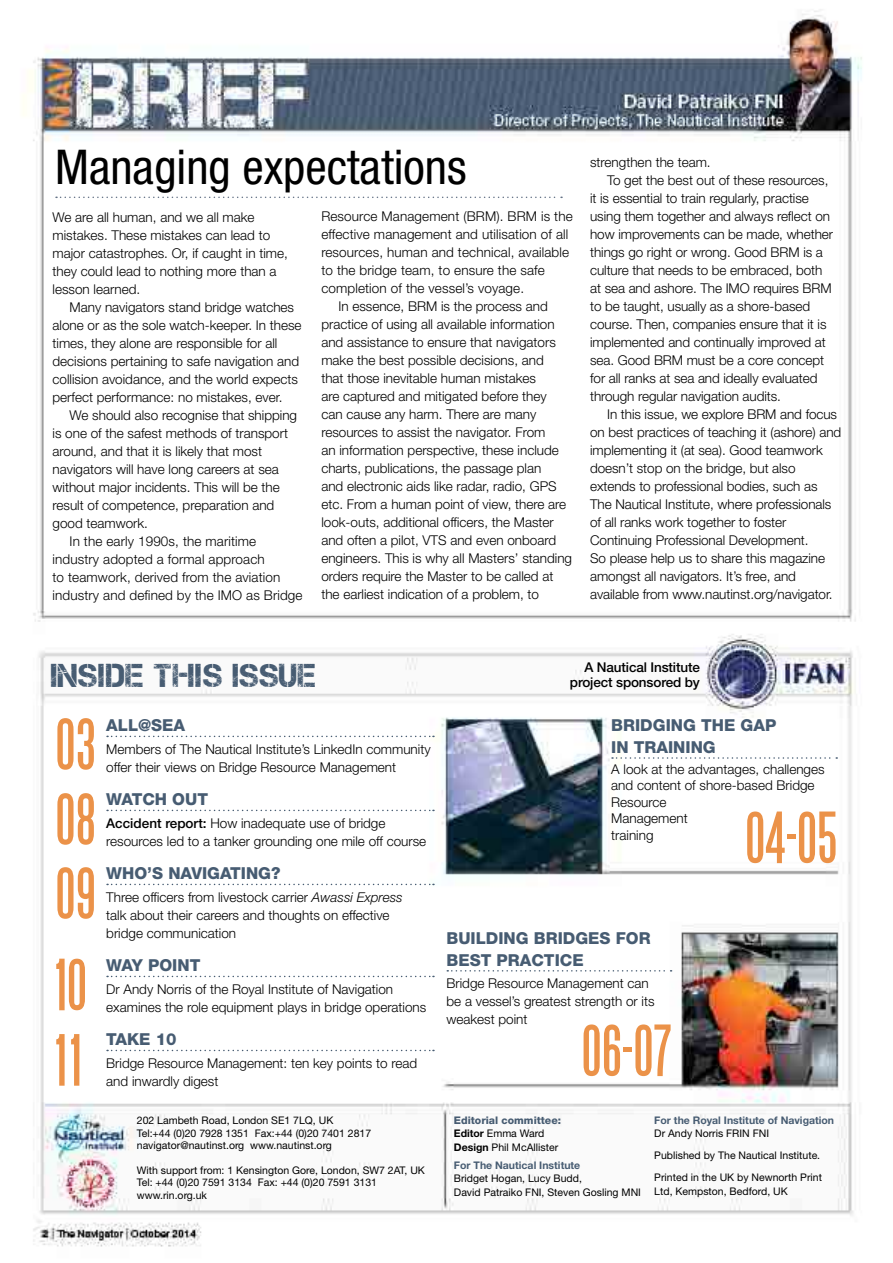
<style>
.page{position:relative;width:893px;height:1263px;background:#fff}
.page>*{position:absolute;margin:0;border:0;box-sizing:border-box;transform-origin:0 0}
.t1{font:64.5px/74.6px "Steelfish";color:#eb9249;text-align:justify;scale:1.04 1}
.t2{font:condensed 48px "Helvetica Neue LT Std";color:#000}
.t3{font:33px "Captureit";letter-spacing:.01em;color:#475c72}
.t4{font:800 16.5px/21.6px "Helvetica Neue LT Std";color:#475c72}
.t5{font:300 13.5px/18px "Helvetica Neue LT Std";color:#000}
.t6{font:500 13.5px/15px "Helvetica Neue LT Std";letter-spacing:-.01em;color:#000;text-align:right}
.t7{font:10.5px/12.8px "Helvetica Neue LT Std";color:#000}
.t8{font:700 10.5px "Helvetica Neue LT Std";color:#475c72}
.s1{font-weight:500}
.s2{font-style:italic}
.s3{font-weight:800;color:#475c72}
.s4{font-weight:700}
</style>
<div class="page">
<img style="left:23px;top:9px;width:839px;height:1238px">
<svg style="left:56px;top:197px;width:506px;height:1px"></svg>
<svg style="left:107px;top:736px;width:327px;height:1px"></svg>
<svg style="left:107px;top:810px;width:327px;height:1px"></svg>
<svg style="left:107px;top:884px;width:327px;height:1px"></svg>
<svg style="left:107px;top:976px;width:327px;height:1px"></svg>
<svg style="left:107px;top:1050px;width:327px;height:1px"></svg>
<svg style="left:612px;top:757px;width:225px;height:2px"></svg>
<svg style="left:447px;top:970px;width:225px;height:1px"></svg>
<h2 class="t2" style="left:55px;top:139px;width:413px">Managing expectations</h2>
<p class="t5" style="left:53px;top:207px;width:237px">We are all human, and we all make mistakes. These mistakes can lead to major catastrophes. Or, if caught in time, they could lead to nothing more than a lesson learned.</p>
<p class="t5" style="left:53px;top:297px;width:251px;text-indent:17px">Many navigators stand bridge watches alone or as the sole watch-keeper. In these times, they alone are responsible for all decisions pertaining to safe navigation and collision avoidance, and the world expects perfect performance: no mistakes, ever.</p>
<p class="t5" style="left:70px;top:405px;width:229px">We should also recognise that shipping</p>
<p class="t5" style="left:53px;top:423px;width:237px">is one of the safest methods of transport</p>
<p class="t5" style="left:53px;top:441px;width:211px">around, and that it is likely that most</p>
<p class="t5" style="left:53px;top:459px;width:228px">navigators will have long careers at sea</p>
<p class="t5" style="left:53px;top:477px;width:229px">without major incidents. This will be the</p>
<p class="t5" style="left:53px;top:495px;width:223px">result of competence, preparation and</p>
<p class="t5" style="left:53px;top:513px;width:97px">good teamwork.</p>
<p class="t5" style="left:70px;top:531px;width:188px">In the early 1990s, the maritime</p>
<p class="t5" style="left:53px;top:549px;width:214px">industry adopted a formal approach</p>
<p class="t5" style="left:53px;top:567px;width:229px">to teamwork, derived from the aviation</p>
<p class="t5" style="left:53px;top:585px;width:252px">industry and defined by the IMO as Bridge</p>
<p class="t5" style="left:321px;top:207px;width:253px">Resource Management (BRM). BRM is the</p>
<p class="t5" style="left:321px;top:225px;width:248px">effective management and utilisation of all</p>
<p class="t5" style="left:321px;top:243px;width:249px">resources, human and technical, available</p>
<p class="t5" style="left:321px;top:261px;width:225px">to the bridge team, to ensure the safe</p>
<p class="t5" style="left:321px;top:279px;width:204px">completion of the vessel’s voyage.</p>
<p class="t5" style="left:338px;top:297px;width:211px">In essence, BRM is the process and</p>
<p class="t5" style="left:321px;top:315px;width:235px">practice of using all available information</p>
<p class="t5" style="left:321px;top:333px;width:236px">and assistance to ensure that navigators</p>
<p class="t5" style="left:321px;top:351px;width:224px">make the best possible decisions, and</p>
<p class="t5" style="left:321px;top:369px;width:216px">that those inevitable human mistakes</p>
<p class="t5" style="left:321px;top:387px;width:227px">are captured and mitigated before they</p>
<p class="t5" style="left:321px;top:405px;width:217px">can cause any harm. There are many</p>
<p class="t5" style="left:321px;top:423px;width:226px">resources to assist the navigator. From</p>
<p class="t5" style="left:321px;top:441px;width:239px">an information perspective, these include</p>
<p class="t5" style="left:321px;top:459px;width:222px">charts, publications, the passage plan</p>
<p class="t5" style="left:321px;top:477px;width:237px">and electronic aids like radar, radio, GPS</p>
<p class="t5" style="left:321px;top:495px;width:246px">etc. From a human point of view, there are</p>
<p class="t5" style="left:321px;top:513px;width:234px">look-outs, additional officers, the Master</p>
<p class="t5" style="left:321px;top:531px;width:236px">and often a pilot, VTS and even onboard</p>
<p class="t5" style="left:321px;top:549px;width:252px">engineers. This is why all Masters’ standing</p>
<p class="t5" style="left:321px;top:567px;width:234px">orders require the Master to be called at</p>
<p class="t5" style="left:321px;top:585px;width:219px">the earliest indication of a problem, to</p>
<p class="t5" style="left:590px;top:153px;width:122px">strengthen the team.</p>
<p class="t5" style="left:607px;top:171px;width:223px">To get the best out of these resources,</p>
<p class="t5" style="left:590px;top:189px;width:220px">it is essential to train regularly, practise</p>
<p class="t5" style="left:590px;top:207px;width:241px">using them together and always reflect on</p>
<p class="t5" style="left:590px;top:225px;width:244px">how improvements can be made, whether</p>
<p class="t5" style="left:590px;top:243px;width:234px">things go right or wrong. Good BRM is a</p>
<p class="t5" style="left:590px;top:261px;width:234px">culture that needs to be embraced, both</p>
<p class="t5" style="left:590px;top:279px;width:243px">at sea and ashore. The IMO requires BRM</p>
<p class="t5" style="left:590px;top:297px;width:222px">to be taught, usually as a shore-based</p>
<p class="t5" style="left:590px;top:315px;width:238px">course. Then, companies ensure that it is</p>
<p class="t5" style="left:590px;top:333px;width:237px">implemented and continually improved at</p>
<p class="t5" style="left:590px;top:351px;width:235px">sea. Good BRM must be a core concept</p>
<p class="t5" style="left:590px;top:369px;width:229px">for all ranks at sea and ideally evaluated</p>
<p class="t5" style="left:590px;top:387px;width:192px">through regular navigation audits.</p>
<p class="t5" style="left:607px;top:405px;width:231px">In this issue, we explore BRM and focus</p>
<p class="t5" style="left:590px;top:423px;width:253px">on best practices of teaching it (ashore) and</p>
<p class="t5" style="left:590px;top:441px;width:234px">implementing it (at sea). Good teamwork</p>
<p class="t5" style="left:590px;top:459px;width:207px">doesn’t stop on the bridge, but also</p>
<p class="t5" style="left:590px;top:477px;width:229px">extends to professional bodies, such as</p>
<p class="t5" style="left:590px;top:495px;width:243px">The Nautical Institute, where professionals</p>
<p class="t5" style="left:590px;top:513px;width:198px">of all ranks work together to foster</p>
<p class="t5" style="left:590px;top:531px;width:220px">Continuing Professional Development.</p>
<p class="t5" style="left:590px;top:549px;width:236px">So please help us to share this magazine</p>
<p class="t5" style="left:590px;top:567px;width:207px">amongst all navigators. It’s free, and</p>
<p class="t5" style="left:590px;top:585px;width:244px">available from www.nautinst.org/navigator.</p>
<h3 class="t3" style="left:51px;top:657px;width:267px">INSIDE THIS ISSUE</h3>
<p class="t4" style="left:106px;top:715px;width:80px">ALL@SEA</p>
<p class="t5" style="left:106px;top:739px;width:326px">Members of The Nautical Institute’s LinkedIn community offer their views on Bridge Resource Management</p>
<p class="t4" style="left:106px;top:789px;width:103px">WATCH OUT</p>
<p class="t5" style="left:106px;top:813px;width:321px"><span class="s1">Accident report:</span> How inadequate use of bridge resources led to a tanker grounding one mile off course</p>
<p class="t4" style="left:106px;top:863px;width:176px">WHO’S NAVIGATING?</p>
<p class="t5" style="left:106px;top:887px;width:298px">Three officers from livestock carrier <span class="s2">Awassi Express </span>talk about their careers and thoughts on effective bridge communication</p>
<p class="t4" style="left:106px;top:955px;width:96px">WAY POINT</p>
<p class="t5" style="left:106px;top:980px;width:322px">Dr Andy Norris of the Royal Institute of Navigation examines the role equipment plays in bridge operations</p>
<p class="t4" style="left:106px;top:1029px;width:72px">TAKE 10</p>
<p class="t5" style="left:106px;top:1054px;width:312px">Bridge Resource Management: ten key points to read and inwardly digest</p>
<h1 class="t1" style="left:55px;top:708px;width:41px">03<br>08<br>09</h1>
<h1 class="t1" style="left:55px;top:948px;width:32px;line-height:75.4px">10<br>11</h1>
<p class="t7" style="left:137px;top:1113px;width:236px">202 Lambeth Road, London SE1 7LQ, UK<br>Tel:+44 (0)20 7928 1351 Fax:+44 (0)20 7401 2817 navigator@nautinst.org www.nautinst.org</p>
<p class="t7" style="left:137px;top:1163px;width:290px">With support from: 1 Kensington Gore, London, SW7 2AT, UK<br>Tel: +44 (0)20 7591 3134 Fax: +44 (0)20 7591 3131 www.rin.org.uk</p>
<p class="t6" style="left:570px;top:660px;width:132px">A Nautical Institute project sponsored by</p>
<p class="t4" style="left:611px;top:715px;width:167px">BRIDGING THE GAP<br>IN TRAINING</p>
<p class="t5" style="left:611px;top:760px;width:215px;line-height:16.5px">A look at the advantages, challenges and content of shore-based Bridge<br>Resource<br>Management<br>training</p>
<h1 class="t1" style="left:745px;top:801px;width:91px">04-05</h1>
<p class="t4" style="left:446px;top:927px;width:206px">BUILDING BRIDGES FOR<br>BEST PRACTICE</p>
<p class="t5" style="left:446px;top:974px;width:210px">Bridge Resource Management can be a vessel’s greatest strength or its weakest point</p>
<h1 class="t1" style="left:581px;top:1014px;width:88px">06-07</h1>
<p class="t7" style="left:454px;top:1113px;width:109px;line-height:13.5px"><span class="s3">Editorial committee:<br></span><span class="s4">Editor</span> Emma Ward<br><span class="s4">Design</span> Phil McAllister</p>
<p class="t8" style="left:454px;top:1158px;width:128px">For The Nautical Institute</p>
<p class="t7" style="left:454px;top:1171px;width:189px;line-height:13.5px">Bridget Hogan, Lucy Budd,<br>David Patraiko FNI, Steven Gosling MNI</p>
<p class="t8" style="left:654px;top:1114px;width:181px">For the Royal Institute of Navigation</p>
<p class="t7" style="left:654px;top:1122px;width:169px;line-height:22px">Dr Andy Norris FRIN FNI<br>Published by The Nautical Institute.<br>Printed in the UK by Newnorth Print</p>
<p class="t7" style="left:654px;top:1185px;width:135px">Ltd, Kempston, Bedford, UK</p>
</div>
